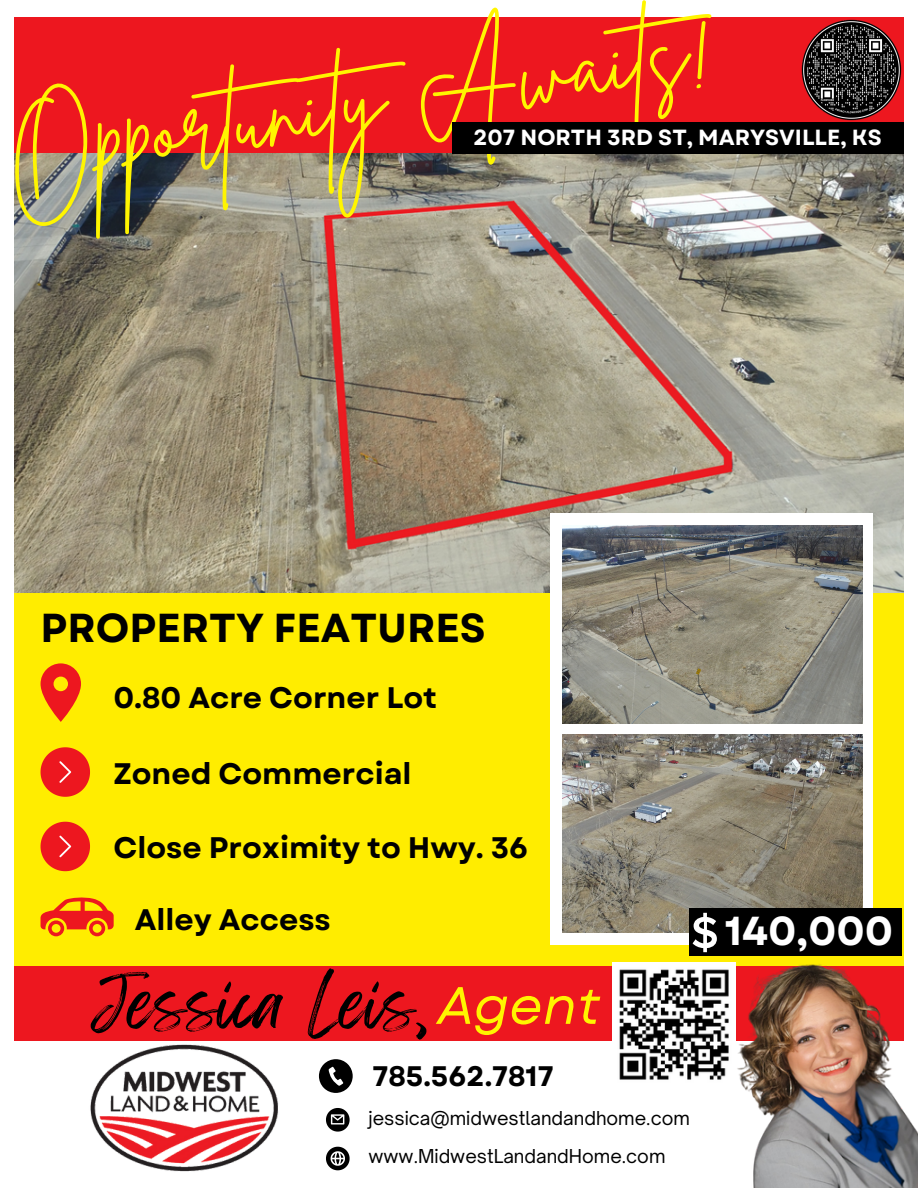
<style>
.page{position:relative;width:918px;height:1188px;background:#fff}
.page>*{position:absolute;margin:0;border:0;box-sizing:border-box;transform-origin:0 0}
.t1{font:97.5px "Brittany Signature";color:#fff500}
.t2{font:58.5px "Feeling Passionate";color:#000}
.t3{font:700 40.35px "Garet";color:#000}
.t4{font:700 40.35px "Garet";color:#fff}
.t5{font:700 29.7px "Garet";color:#000}
.t6{font:700 28.2px "Garet";color:#000}
.t7{font:700 21.9px "Garet";color:#fff}
.t8{font:18.3px/38.2px "Open Sauce One";color:#000}
.s1{font-family:"Garet";font-style:italic;font-size:52.5px;color:#fff500}
</style>
<div class="page">
<div style="left:15px;top:568px;width:888px;height:420px;background:#ffed00"></div>
<div style="left:15px;top:966px;width:888px;height:75px;background:#ed171f"></div>
<div style="left:15px;top:17px;width:888px;height:138px;background:#ed171f"></div>
<img style="left:15px;top:154px;width:888px;height:439px">
<svg style="left:326px;top:1147px;width:24px;height:23px"></svg>
<svg style="left:319px;top:1059px;width:34px;height:34px"></svg>
<svg style="left:326px;top:1108px;width:24px;height:24px"></svg>
<div style="left:550px;top:513px;width:323px;height:431px;background:#fff"></div>
<img style="left:562px;top:526px;width:301px;height:198px">
<img style="left:562px;top:734px;width:301px;height:198px">
<img style="left:90px;top:1044px;width:188px;height:128px">
<img style="left:737px;top:963px;width:181px;height:225px">
<img style="left:612px;top:963px;width:124px;height:117px">
<svg style="left:41px;top:663px;width:40px;height:59px"></svg>
<img style="left:801px;top:17px;width:103px;height:105px">
<div style="left:452px;top:123px;width:451px;height:31px;background:#000"></div>
<div style="left:689px;top:908px;width:213px;height:47px;background:#000"></div>
<svg style="left:693px;top:913px;width:24px;height:39px"></svg>
<svg style="left:41px;top:747px;width:49px;height:50px"></svg>
<svg style="left:41px;top:822px;width:49px;height:49px"></svg>
<svg style="left:41px;top:897px;width:73px;height:39px"></svg>
<h1 class="t1" style="left:-4px;top:91px;width:718px;rotate:-9deg">Opportunity Awaits!</h1>
<p class="t7" style="left:474px;top:122px;width:410px">207 NORTH 3RD ST, MARYSVILLE, KS</p>
<h3 class="t3" style="left:41px;top:599px;width:447px">PROPERTY FEATURES</h3>
<p class="t5" style="left:113px;top:677px;width:325px">0.80 Acre Corner Lot</p>
<p class="t5" style="left:113px;top:752px;width:300px">Zoned Commercial</p>
<p class="t5" style="left:113px;top:827px;width:416px">Close Proximity to Hwy. 36</p>
<p class="t5" style="left:135px;top:898px;width:198px">Alley Access</p>
<h2 class="t2" style="left:91px;top:957px;width:511px">Jessica Leis,<span class="s1">Agent</span></h2>
<p class="t6" style="left:373px;top:1056px;width:183px">785.562.7817</p>
<p class="t8" style="left:369px;top:1099px;width:323px">jessica@midwestlandandhome.com www.MidwestLandandHome.com</p>
<h3 class="t4" style="left:725px;top:902px;width:170px">140,000</h3>
</div>
